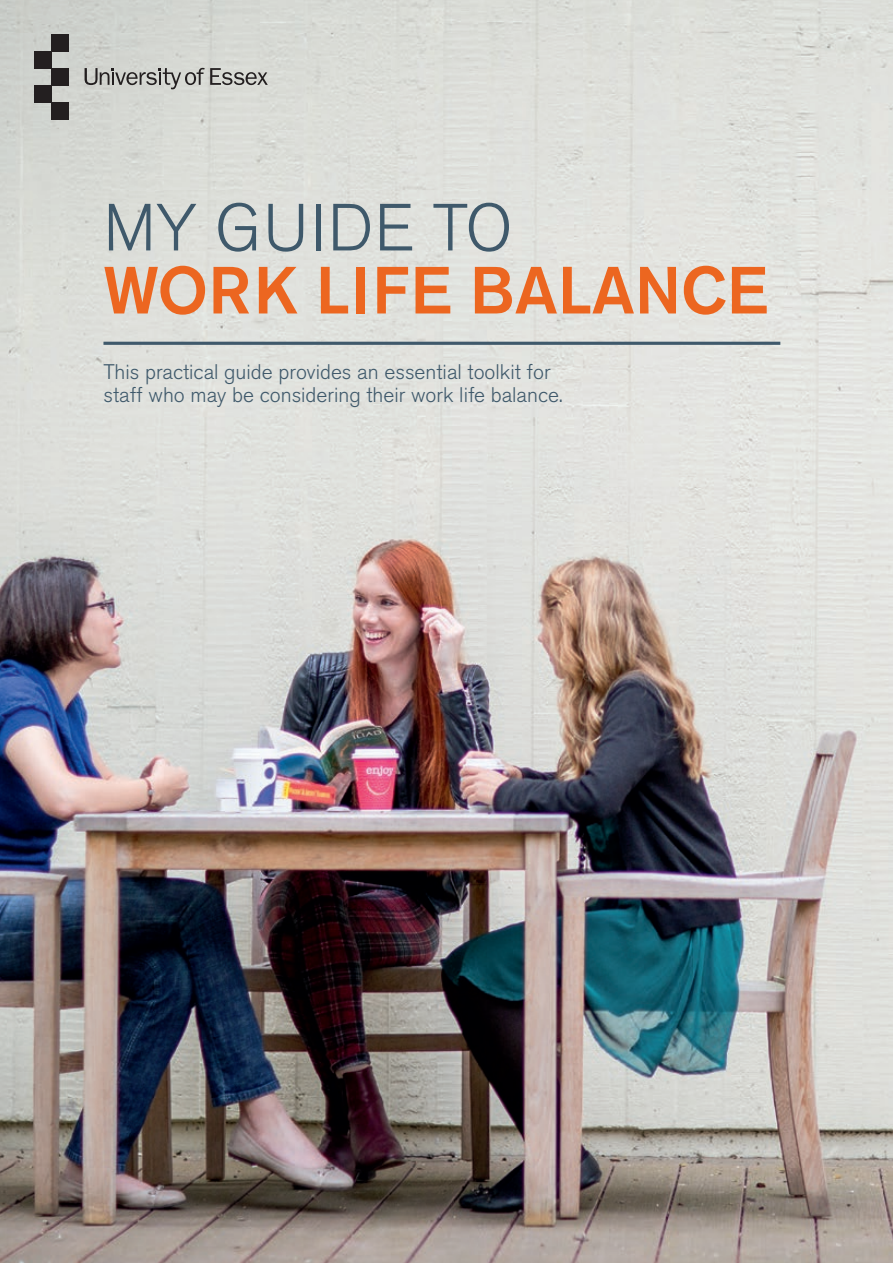
<style>
.page{position:relative;width:893px;height:1263px;background:#fff}
.page>*{position:absolute;margin:0;border:0;box-sizing:border-box;transform-origin:0 0}
.t1{font:500 66px "Akzidenz Grotesk BE";color:#ec6620}
.t2{font:300 66px "Akzidenz Grotesk BE";letter-spacing:.02em;color:#3f596b}
.t3{font:300 21px/22.5px "Akzidenz Grotesk BE";color:#3f596b}
</style>
<div class="page">
<img style="left:0;top:0;width:893px;height:1263px">
<hr style="left:103px;top:342px;width:677px;height:3px;background:#3f596b">
<div style="left:51px;top:34px;width:17px;height:17px;background:#231f20"></div>
<div style="left:34px;top:51px;width:17px;height:17px;background:#231f20"></div>
<div style="left:51px;top:68px;width:17px;height:17px;background:#231f20"></div>
<div style="left:34px;top:85px;width:17px;height:17px;background:#231f20"></div>
<div style="left:51px;top:102px;width:17px;height:17px;background:#231f20"></div>
<svg style="left:85px;top:68px;width:183px;height:21px;background:#aaaba7"></svg>
<h1 class="t2" style="left:104px;top:191px;width:410px">MY GUIDE TO</h1>
<h1 class="t1" style="left:104px;top:250px;width:666px">WORK LIFE BALANCE</h1>
<p class="t3" style="left:103px;top:361px;width:461px">This practical guide provides an essential toolkit for staff who may be considering their work life balance.</p>
</div>
